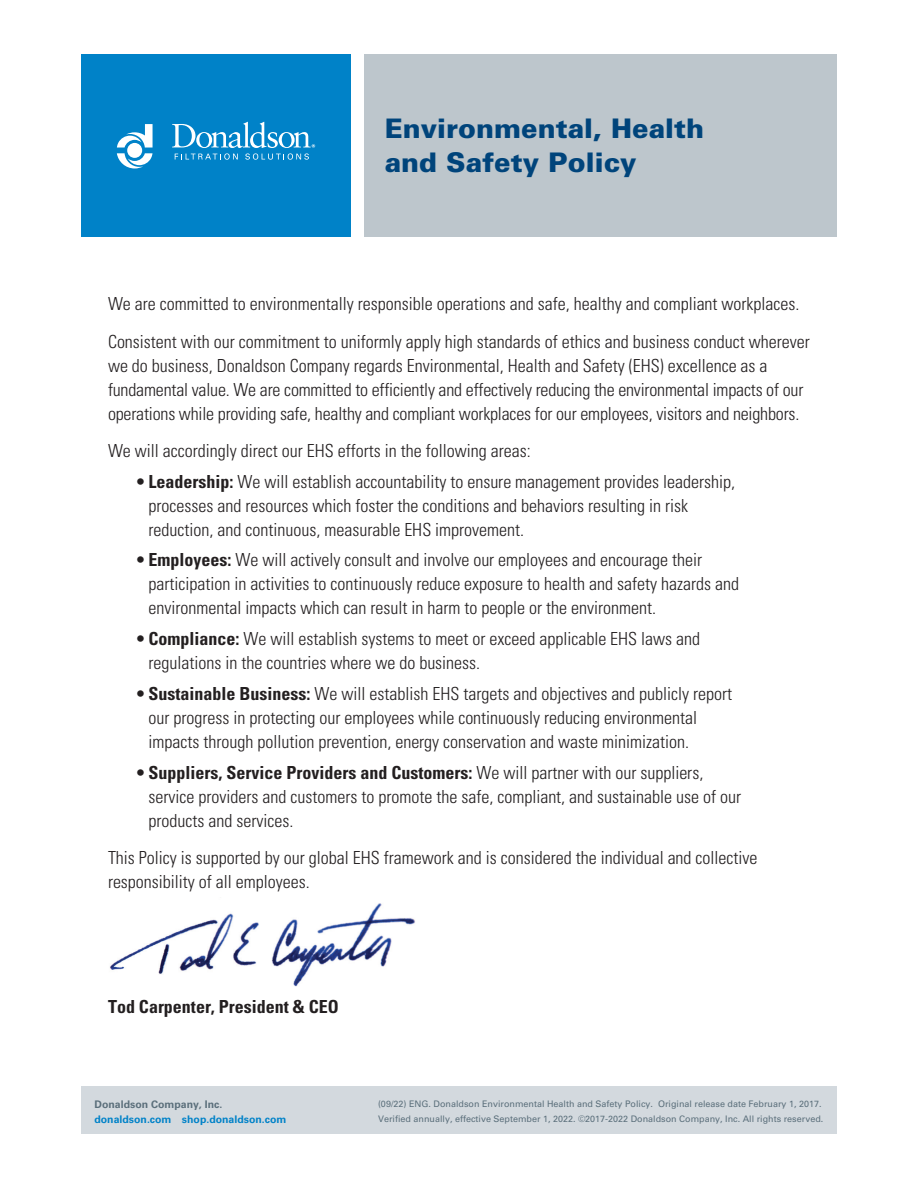
<style>
.page{position:relative;width:918px;height:1188px;background:#fff}
.page>*{position:absolute;margin:0;border:0;box-sizing:border-box;transform-origin:0 0}
.t1{font:900 27px/34.5px "Univers LT Std";color:#00447b}
.t2{font:300 condensed 18px/24px "Univers LT Std";color:#231f20}
.t3{font:700 condensed 18px "Univers LT Std";color:#231f20}
.t4{font:700 10.5px "Univers LT Std";color:#0082c8}
.t5{font:700 10.5px "Univers LT Std";color:#5b6f7b}
.t6{font:9px/15px "Univers LT Std";color:#5b6f7b}
.s1{font-weight:700}
</style>
<div class="page">
<div style="left:81px;top:54px;width:270px;height:182px;background:#0082c8"></div>
<svg style="left:117px;top:124px;width:36px;height:45px"></svg>
<svg style="left:172px;top:122px;width:143px;height:38px"></svg>
<div style="left:364px;top:54px;width:473px;height:182px;background:#bdc6cc"></div>
<div style="left:81px;top:1087px;width:756px;height:47px;background:#d3d9de"></div>
<img style="left:110px;top:903px;width:305px;height:84px">
<h1 class="t1" style="left:385px;top:110px;width:321px">Environmental, Health and Safety Policy</h1>
<p class="t2" style="left:108px;top:285px;width:703px;line-height:37.5px">We are committed to environmentally responsible operations and safe, healthy and compliant workplaces.<br>Consistent with our commitment to uniformly apply high standards of ethics and business conduct wherever</p>
<p class="t2" style="left:108px;top:353px;width:697px">we do business, Donaldson Company regards Environmental, Health and Safety (EHS) excellence as a fundamental value. We are committed to efficiently and effectively reducing the environmental impacts of our operations while providing safe, healthy and compliant workplaces for our employees, visitors and neighbors.</p>
<p class="t2" style="left:108px;top:439px;width:424px">We will accordingly direct our EHS efforts in the following areas:</p>
<p class="t2" style="left:148px;top:469px;width:588px;text-indent:-14px">•<span class="s1">Leadership:</span> We will establish accountability to ensure management provides leadership, processes and resources which foster the conditions and behaviors resulting in risk reduction, and continuous, measurable EHS improvement.</p>
<p class="t2" style="left:148px;top:548px;width:592px;text-indent:-14px">•<span class="s1">Employees:</span> We will actively consult and involve our employees and encourage their participation in activities to continuously reduce exposure to health and safety hazards and environmental impacts which can result in harm to people or the environment.</p>
<p class="t2" style="left:148px;top:627px;width:553px;text-indent:-14px">•<span class="s1">Compliance:</span> We will establish systems to meet or exceed applicable EHS laws and regulations in the countries where we do business.</p>
<p class="t2" style="left:148px;top:682px;width:585px;text-indent:-14px">•<span class="s1">Sustainable Business:</span> We will establish EHS targets and objectives and publicly report our progress in protecting our employees while continuously reducing environmental impacts through pollution prevention, energy conservation and waste minimization.</p>
<p class="t2" style="left:148px;top:760px;width:594px;text-indent:-14px">•<span class="s1">Suppliers, Service Providers and Customers:</span> We will partner with our suppliers, service providers and customers to promote the safe, compliant, and sustainable use of our products and services.</p>
<p class="t2" style="left:108px;top:846px;width:651px">This Policy is supported by our global EHS framework and is considered the individual and collective responsibility of all employees.</p>
<p class="t3" style="left:108px;top:995px;width:232px">Tod Carpenter, President &amp; CEO</p>
<p class="t5" style="left:94px;top:1098px;width:129px">Donaldson Company, Inc.</p>
<p class="t4" style="left:94px;top:1113px;width:193px">donaldson.com shop.donaldson.com</p>
<p class="t6" style="left:378px;top:1096px;width:447px">(09/22) ENG. Donaldson Environmental Health and Safety Policy. Original release date February 1, 2017.<br>Verified annually, effective September 1, 2022. ©2017-2022 Donaldson Company, Inc. All rights reserved.</p>
</div>
